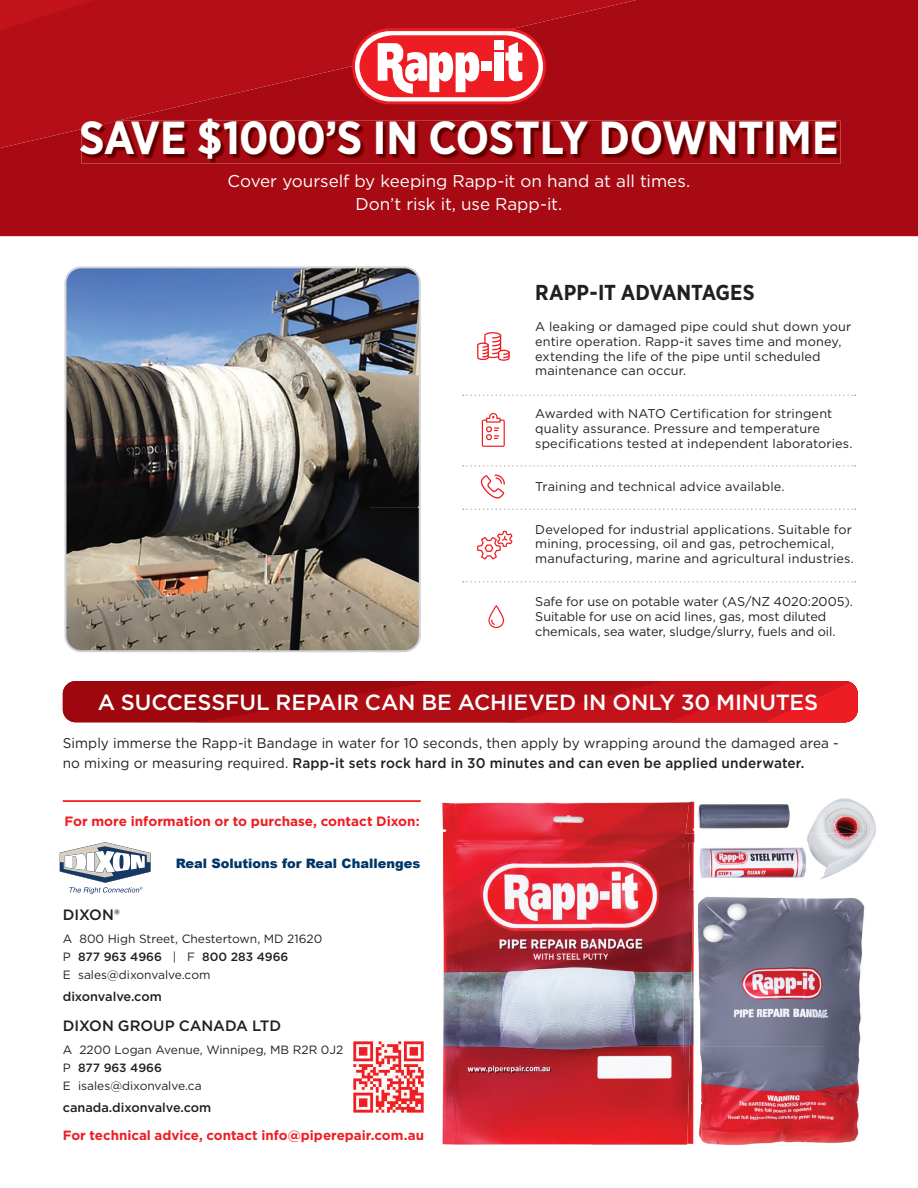
<style>
.page{position:relative;width:918px;height:1188px;background:#fff}
.page>*{position:absolute;margin:0;border:0;box-sizing:border-box;transform-origin:0 0}
.t1{font:700 46.35px "Gotham Narrow";letter-spacing:-.01em;color:#fff}
.t2{font:500 21.9px "Gotham";letter-spacing:-.005em;color:#fff}
.t3{font:700 21.6px "Gotham Narrow";color:#231f20}
.t4{font:17.1px/23.7px "Gotham";letter-spacing:-.005em;color:#fff;text-align:center}
.t5{font:500 15px "Gotham";letter-spacing:-.005em;color:#231f20}
.t6{font:14.1px/20.1px "Gotham";letter-spacing:.01em;color:#231f20;scale:.96 1}
.t7{font:700 13.5px "Gotham";color:#ee1d23}
.t8{font:700 13.35px "Gotham";color:#ee1d23}
.t9{font:900 13.05px "Arial";color:#003667}
.t10{font:12.75px/14.9px "Gotham";letter-spacing:.01em;color:#231f20}
.t11{font:500 12.75px "Gotham";color:#231f20}
.t12{font:12px/18px "Gotham";color:#231f20}
.s1{font-weight:500}
</style>
<div class="page">
<div style="left:0;top:0;width:918px;height:236px;background:#a70a12"></div>
<svg style="left:0;top:0;width:636px;height:148px;background:#b00d15"></svg>
<div style="left:0;top:0;width:94px;height:31px;background:#bb0f17"></div>
<img style="left:67px;top:269px;width:351px;height:380px">
<div style="left:64px;top:266px;width:357px;height:386px;border:2px solid #d1d2d4;border-radius:16px"></div>
<svg style="left:352px;top:28px;width:194px;height:76px"></svg>
<hr style="left:439px;top:61px;width:4px;height:12px;background:#ee1d23;border-radius:50%">
<div style="left:465px;top:61px;width:5px;height:12px;background:#ee1d23;border-radius:50%"></div>
<svg style="left:477px;top:531px;width:36px;height:29px"></svg>
<svg style="left:482px;top:413px;width:23px;height:34px"></svg>
<svg style="left:477px;top:332px;width:33px;height:29px"></svg>
<svg style="left:481px;top:474px;width:24px;height:25px"></svg>
<svg style="left:488px;top:605px;width:16px;height:23px"></svg>
<svg style="left:463px;top:395px;width:393px;height:1px"></svg>
<svg style="left:463px;top:465px;width:393px;height:2px"></svg>
<svg style="left:463px;top:509px;width:393px;height:1px"></svg>
<svg style="left:463px;top:581px;width:393px;height:1px"></svg>
<hr style="left:63px;top:800px;width:358px;height:2px;background:#ee1d23">
<img style="left:353px;top:1042px;width:71px;height:70px">
<img style="left:82px;top:121px;width:758px;height:43px">
<img style="left:82px;top:121px;width:36px;height:8px">
<svg style="left:63px;top:681px;width:795px;height:41px;background:#b50e16"></svg>
<svg style="left:59px;top:842px;width:92px;height:52px"></svg>
<img style="left:442px;top:802px;width:150px;height:343px">
<img style="left:592px;top:802px;width:103px;height:244px">
<img style="left:592px;top:1046px;width:95px;height:99px">
<img style="left:702px;top:896px;width:123px;height:150px">
<img style="left:825px;top:897px;width:40px;height:247px">
<img style="left:702px;top:1046px;width:123px;height:99px">
<img style="left:687px;top:890px;width:15px;height:255px">
<img style="left:686px;top:801px;width:104px;height:33px">
<img style="left:689px;top:842px;width:114px;height:48px">
<img style="left:697px;top:888px;width:106px;height:2px">
<img style="left:863px;top:806px;width:13px;height:49px">
<img style="left:807px;top:798px;width:56px;height:81px">
<img style="left:803px;top:848px;width:2px;height:29px">
<img style="left:805px;top:842px;width:4px;height:37px">
<h1 class="t1" style="left:79px;top:108px;width:761px">SAVE $1000’S IN COSTLY DOWNTIME</h1>
<h3 class="t4" style="left:228px;top:168px;width:464px">Cover yourself by keeping Rapp-it on hand at all times.<br>Don’t risk it, use Rapp-it.</h3>
<h3 class="t3" style="left:535px;top:279px;width:221px">RAPP-IT ADVANTAGES</h3>
<p class="t10" style="left:535px;top:319px;width:317px">A leaking or damaged pipe could shut down your entire operation. Rapp-it saves time and money, extending the life of the pipe until scheduled maintenance can occur.</p>
<p class="t10" style="left:535px;top:406px;width:319px">Awarded with NATO Certification for stringent quality assurance. Pressure and temperature specifications tested at independent laboratories.</p>
<p class="t10" style="left:535px;top:479px;width:251px">Training and technical advice available.</p>
<p class="t10" style="left:535px;top:521px;width:320px">Developed for industrial applications. Suitable for mining, processing, oil and gas, petrochemical, manufacturing, marine and agricultural industries.</p>
<p class="t10" style="left:535px;top:594px;width:319px">Safe for use on potable water (AS/NZ 4020:2005).<br>Suitable for use on acid lines, gas, most diluted chemicals, sea water, sludge/slurry, fuels and oil.</p>
<h2 class="t2" style="left:98px;top:687px;width:722px">A SUCCESSFUL REPAIR CAN BE ACHIEVED IN ONLY 30 MINUTES</h2>
<p class="t6" style="left:63px;top:732px;width:810px">Simply immerse the Rapp-it Bandage in water for 10 seconds, then apply by wrapping around the damaged area - no mixing or measuring required. <span class="s1">Rapp-it sets rock hard in 30 minutes and can even be applied underwater.</span></p>
<p class="t7" style="left:64px;top:812px;width:357px">For more information or to purchase, contact Dixon:</p>
<p class="t9" style="left:176px;top:854px;width:246px">Real Solutions for Real Challenges</p>
<p class="t5" style="left:63px;top:905px;width:59px">DIXON®</p>
<p class="t12" style="left:63px;top:929px;width:261px">A 800 High Street, Chestertown, MD 21620<br>P <span class="s1">877 963 4966</span> | F <span class="s1">800 283 4966<br></span>E sales@dixonvalve.com</p>
<p class="t11" style="left:63px;top:988px;width:101px">dixonvalve.com</p>
<p class="t5" style="left:63px;top:1016px;width:220px">DIXON GROUP CANADA LTD</p>
<p class="t12" style="left:63px;top:1040px;width:282px">A 2200 Logan Avenue, Winnipeg, MB R2R 0J2<br>P <span class="s1">877 963 4966<br></span>E isales@dixonvalve.ca</p>
<p class="t11" style="left:63px;top:1100px;width:150px">canada.dixonvalve.com</p>
<p class="t8" style="left:63px;top:1127px;width:363px">For technical advice, contact info@piperepair.com.au</p>
</div>
